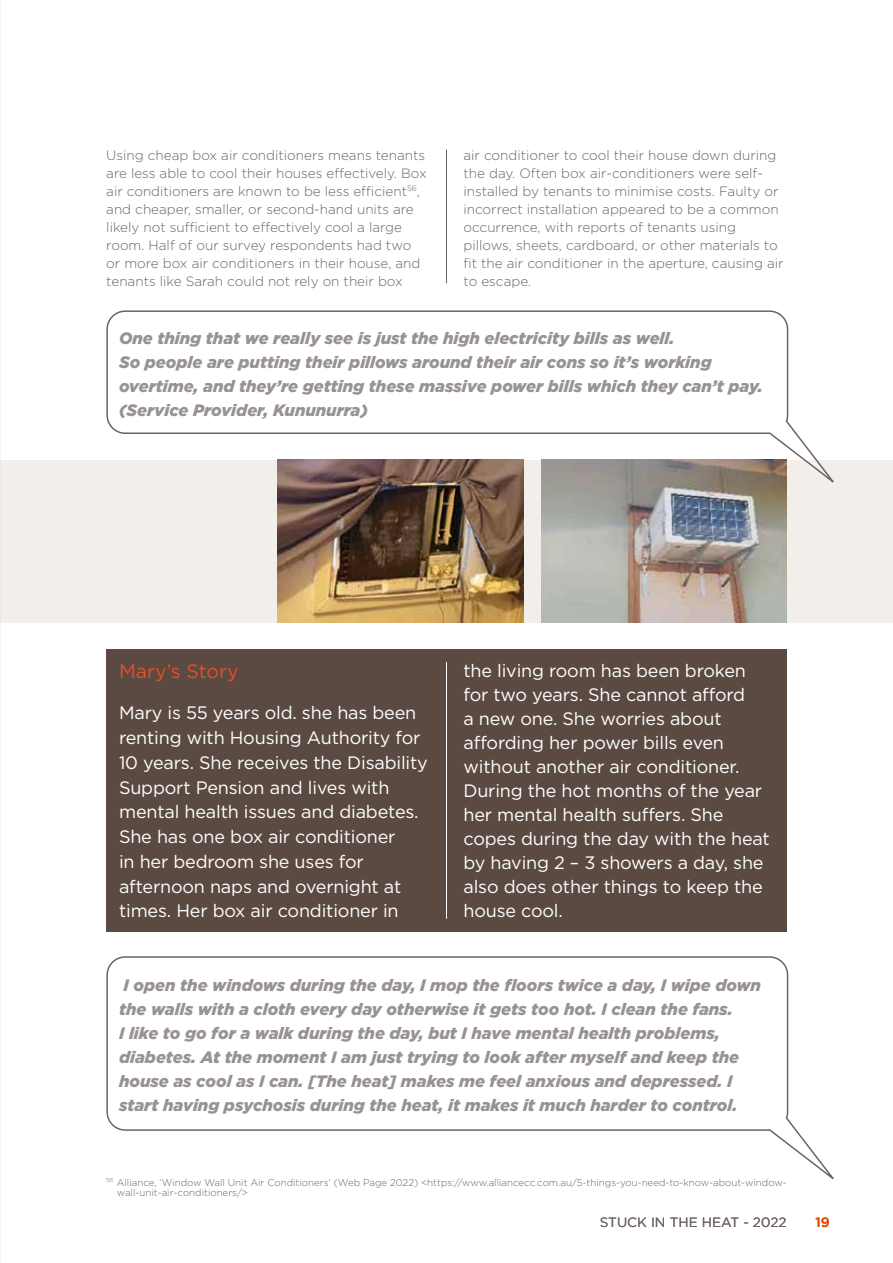
<style>
.page{position:relative;width:893px;height:1263px;background:#fff}
.page>*{position:absolute;margin:0;border:0;box-sizing:border-box;transform-origin:0 0}
.t1{font:19.5px "Gotham";color:#e74e25}
.t2{font:18px/24px "Gotham";letter-spacing:-.01em;color:#fff}
.t3{font:italic 900 16.5px/24px "Gotham";color:#989290}
.t4{font:300 13.5px/18px "Gotham";color:#6c6361}
.t5{font:13.5px "Gotham";color:#6c6361}
.t6{font:500 13.5px "Gotham";color:#e74900}
.t7{font:300 9.75px/10.5px "Gotham";color:#6c6361}
</style>
<div class="page">
<div style="left:0;top:460px;width:893px;height:162px;background:#f2efeb"></div>
<img style="left:278px;top:490px;width:245px;height:132px">
<img style="left:542px;top:490px;width:245px;height:132px">
<hr style="left:446px;top:150px;width:1px;height:133px;background:#6c6361">
<svg style="left:106px;top:310px;width:728px;height:180px"></svg>
<div style="left:106px;top:649px;width:681px;height:283px;background:#5a4a42"></div>
<hr style="left:446px;top:662px;width:1px;height:257px;background:#fff">
<svg style="left:106px;top:956px;width:728px;height:224px"></svg>
<p class="t4" style="left:106px;top:145px;width:322px">Using cheap box air conditioners means tenants are less able to cool their houses effectively. Box air conditioners are known to be less efficient<sup>56</sup>, and cheaper, smaller, or second-hand units are likely not sufficient to effectively cool a large room. Half of our survey respondents had two or more box air conditioners in their house, and tenants like Sarah could not rely on their box</p>
<p class="t4" style="left:463px;top:145px;width:322px">air conditioner to cool their house down during the day. Often box air-conditioners were self&shy;installed by tenants to minimise costs. Faulty or incorrect installation appeared to be a common occurrence, with reports of tenants using pillows, sheets, cardboard, or other materials to fit the air conditioner in the aperture, causing air to escape.</p>
<p class="t3" style="left:119px;top:326px;width:645px">One thing that we really see is just the high electricity bills as well.<br>So people are putting their pillows around their air cons so it’s working overtime, and they’re getting these massive power bills which they can’t pay. (Service Provider, Kununurra)</p>
<h1 class="t1" style="left:119px;top:658px;width:121px">Mary’s Story</h1>
<p class="t2" style="left:119px;top:700px;width:310px;line-height:24.8px">Mary is 55 years old. she has been renting with Housing Authority for<br>10 years. She receives the Disability<br>Support Pension and lives with mental health issues and diabetes.<br>She has one box air conditioner<br>in her bedroom she uses for afternoon naps and overnight at times. Her box air conditioner in</p>
<p class="t2" style="left:463px;top:658px;width:308px">the living room has been broken for two years. She cannot afford<br>a new one. She worries about affording her power bills even without another air conditioner.<br>During the hot months of the year her mental health suffers. She copes during the day with the heat by having 2 – 3 showers a day, she also does other things to keep the house cool.</p>
<p class="t3" style="left:119px;top:973px;width:643px">I open the windows during the day, I mop the floors twice a day, I wipe down the walls with a cloth every day otherwise it gets too hot. I clean the fans.<br>I like to go for a walk during the day, but I have mental health problems, diabetes. At the moment I am just trying to look after myself and keep the house as cool as I can. [The heat] makes me feel anxious and depressed. I start having psychosis during the heat, it makes it much harder to control.</p>
<p class="t7" style="left:117px;top:1176px;width:671px;text-indent:-11px"><sup>56</sup> Alliance, ‘Window Wall Unit Air Conditioners’ (Web Page 2022) &lt;https://www.alliancecc.com.au/5-things-you-need-to-know-about-window&shy;wall-unit-air-conditioners/&gt;</p>
<p class="t5" style="left:600px;top:1214px;width:188px">STUCK IN THE HEAT - 2022</p>
<p class="t6" style="left:815px;top:1214px;width:16px">19</p>
</div>
